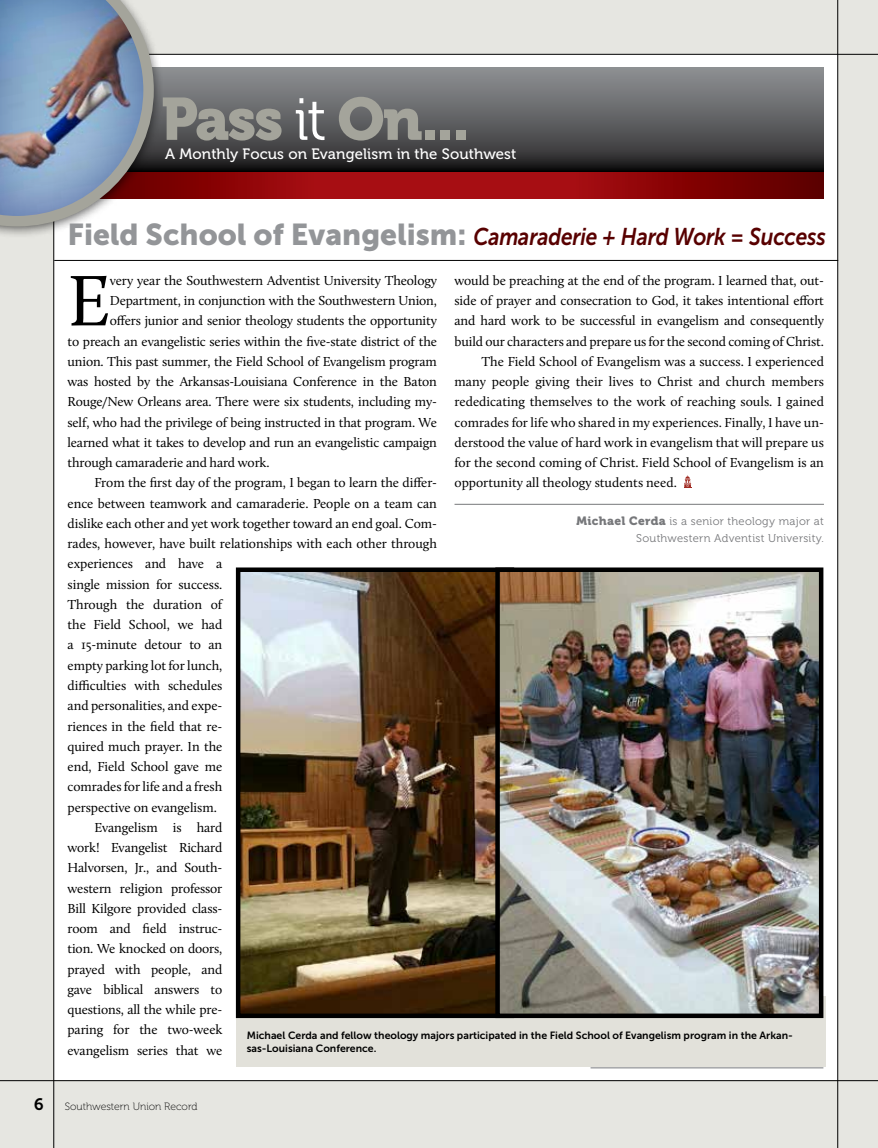
<style>
.page{position:relative;width:878px;height:1148px;background:#e6e6e1}
.page>*{position:absolute;margin:0;border:0;box-sizing:border-box;transform-origin:0 0}
.t1{font:73.8px "Calluna";color:#000}
.t2{font:59.25px "Museo 900";letter-spacing:-.035em;color:#a4a49b}
.t3{font:italic 24.15px "Museo Sans 700";letter-spacing:-.01em;color:#580000;scale:.87 1}
.t4{font:16.5px "Museo 700";color:#000}
.t5{font:15px "Museo 500";letter-spacing:.005em;color:#fff}
.t6{font:13.5px "Calluna";letter-spacing:-.01em;color:#000}
.t7{font:11.25px/17.2px "Museo 300";letter-spacing:.025em;color:#77787b;text-align:right}
.t8{font:10.5px/12.6px "Museo Sans 700";color:#000}
.t9{font:10.5px "Museo 100";color:#000}
.s1{font-family:"Museo 300";color:#fff}
.s2{font-family:"Museo Sans 900";font-style:normal;font-size:30px;color:#939598}
.s3{font-family:"Museo 900";font-size:12px}
</style>
<div class="page">
<div style="left:54px;top:55px;width:784px;height:1025px;background:#fff"></div>
<hr style="left:53px;top:0;width:1px;height:1148px;background:#000">
<hr style="left:837px;top:0;width:1px;height:1148px;background:#000">
<hr style="left:0;top:54px;width:878px;height:1px;background:#000">
<hr style="left:0;top:1080px;width:878px;height:1px;background:#000">
<svg style="left:164px;top:171px;width:659px;height:27px;background:#8d070a"></svg>
<svg style="left:164px;top:68px;width:659px;height:103px;background:#5b5c5e"></svg>
<div style="left:0;top:0;width:164px;height:238px;background:#000;opacity:.75"></div>
<img style="left:0;top:0;width:159px;height:232px">
<div style="left:236px;top:996px;width:589px;height:70px;background:#e2e1da"></div>
<hr style="left:54px;top:260px;width:784px;height:1px;background:#000">
<hr style="left:454px;top:504px;width:370px;height:1px;background:#77787b">
<hr style="left:590px;top:1067px;width:233px;height:1px;background:#77787b">
<img style="left:241px;top:572px;width:254px;height:441px">
<div style="left:236px;top:567px;width:278px;height:451px;border:4px solid #000"></div>
<img style="left:500px;top:572px;width:318px;height:441px">
<div style="left:495px;top:567px;width:328px;height:451px;border:4px solid #000"></div>
<svg style="left:684px;top:475px;width:7px;height:13px"></svg>
<h2 class="t2" style="left:161px;top:85px;width:311px">Pass <span class="s1">it</span> On...</h2>
<p class="t5" style="left:165px;top:146px;width:352px">A Monthly Focus on Evangelism in the Southwest</p>
<h3 class="t3" style="left:68px;top:223px;width:873px"><span class="s2">Field School of Evangelism:</span> Camaraderie + Hard Work = Success</h3>
<p class="t6" style="left:454px;top:272px;width:371px">would be preaching at the end of the program. I learned that, out-</p>
<p class="t6" style="left:454px;top:292px;width:371px">side of prayer and consecration to God, it takes intentional effort</p>
<p class="t6" style="left:454px;top:313px;width:371px">and hard work to be successful in evangelism and consequently</p>
<p class="t6" style="left:454px;top:333px;width:371px">build our characters and prepare us for the second coming of Christ.</p>
<p class="t6" style="left:481px;top:353px;width:344px">The Field School of Evangelism was a success. I experienced</p>
<p class="t6" style="left:454px;top:373px;width:371px">many people giving their lives to Christ and church members</p>
<p class="t6" style="left:454px;top:394px;width:371px">rededicating themselves to the work of reaching souls. I gained</p>
<p class="t6" style="left:454px;top:414px;width:371px">comrades for life who shared in my experiences. Finally, I have un-</p>
<p class="t6" style="left:454px;top:434px;width:371px">derstood the value of hard work in evangelism that will prepare us</p>
<p class="t6" style="left:454px;top:454px;width:371px">for the second coming of Christ. Field School of Evangelism is an</p>
<p class="t6" style="left:454px;top:475px;width:224px">opportunity all theology students need.</p>
<p class="t7" style="left:576px;top:512px;width:249px"><span class="s3">Michael Cerda</span> is a senior theology major at<br>Southwestern Adventist University.</p>
<h1 class="t1" style="left:68px;top:256px;width:45px">E</h1>
<p class="t6" style="left:110px;top:272px;width:328px">very year the Southwestern Adventist University Theology</p>
<p class="t6" style="left:110px;top:292px;width:328px">Department, in conjunction with the Southwestern Union,</p>
<p class="t6" style="left:110px;top:313px;width:328px">offers junior and senior theology students the opportunity</p>
<p class="t6" style="left:67px;top:333px;width:371px">to preach an evangelistic series within the five-state district of the</p>
<p class="t6" style="left:67px;top:353px;width:371px">union. This past summer, the Field School of Evangelism program</p>
<p class="t6" style="left:67px;top:373px;width:371px">was hosted by the Arkansas-Louisiana Conference in the Baton</p>
<p class="t6" style="left:67px;top:394px;width:371px">Rouge/New Orleans area. There were six students, including my-</p>
<p class="t6" style="left:67px;top:414px;width:371px">self, who had the privilege of being instructed in that program. We</p>
<p class="t6" style="left:67px;top:434px;width:371px">learned what it takes to develop and run an evangelistic campaign</p>
<p class="t6" style="left:67px;top:454px;width:203px">through camaraderie and hard work.</p>
<p class="t6" style="left:94px;top:475px;width:344px">From the first day of the program, I began to learn the differ-</p>
<p class="t6" style="left:67px;top:495px;width:371px">ence between teamwork and camaraderie. People on a team can</p>
<p class="t6" style="left:67px;top:515px;width:371px">dislike each other and yet work together toward an end goal. Com-</p>
<p class="t6" style="left:67px;top:535px;width:371px">rades, however, have built relationships with each other through</p>
<p class="t6" style="left:67px;top:556px;width:156px">experiences and have a</p>
<p class="t6" style="left:67px;top:576px;width:156px">single mission for success.</p>
<p class="t6" style="left:67px;top:596px;width:156px">Through the duration of</p>
<p class="t6" style="left:67px;top:616px;width:156px">the Field School, we had</p>
<p class="t6" style="left:67px;top:637px;width:156px">a 15-minute detour to an</p>
<p class="t6" style="left:67px;top:657px;width:156px">empty parking lot for lunch,</p>
<p class="t6" style="left:67px;top:677px;width:156px">difficulties with schedules</p>
<p class="t6" style="left:67px;top:697px;width:156px">and personalities, and expe-</p>
<p class="t6" style="left:67px;top:718px;width:156px">riences in the field that re-</p>
<p class="t6" style="left:67px;top:738px;width:156px">quired much prayer. In the</p>
<p class="t6" style="left:67px;top:758px;width:156px">end, Field School gave me</p>
<p class="t6" style="left:67px;top:778px;width:156px">comrades for life and a fresh</p>
<p class="t6" style="left:67px;top:799px;width:151px">perspective on evangelism.</p>
<p class="t6" style="left:94px;top:819px;width:129px">Evangelism is hard</p>
<p class="t6" style="left:67px;top:839px;width:156px">work! Evangelist Richard</p>
<p class="t6" style="left:67px;top:859px;width:156px">Halvorsen, Jr., and South-</p>
<p class="t6" style="left:67px;top:880px;width:156px">western religion professor</p>
<p class="t6" style="left:67px;top:900px;width:156px">Bill Kilgore provided class-</p>
<p class="t6" style="left:67px;top:920px;width:156px">room and field instruc-</p>
<p class="t6" style="left:67px;top:940px;width:156px">tion. We knocked on doors,</p>
<p class="t6" style="left:67px;top:961px;width:156px">prayed with people, and</p>
<p class="t6" style="left:67px;top:981px;width:156px">gave biblical answers to</p>
<p class="t6" style="left:67px;top:1001px;width:156px">questions, all the while pre-</p>
<p class="t6" style="left:67px;top:1021px;width:156px">paring for the two-week</p>
<p class="t6" style="left:67px;top:1042px;width:156px">evangelism series that we</p>
<p class="t8" style="left:247px;top:1029px;width:547px">Michael Cerda and fellow theology majors participated in the Field School of Evangelism program in the Arkan&shy;sas-Louisiana Conference.</p>
<p class="t4" style="left:34px;top:1095px;width:11px">6</p>
<p class="t9" style="left:65px;top:1100px;width:134px">Southwestern Union Record</p>
</div>
